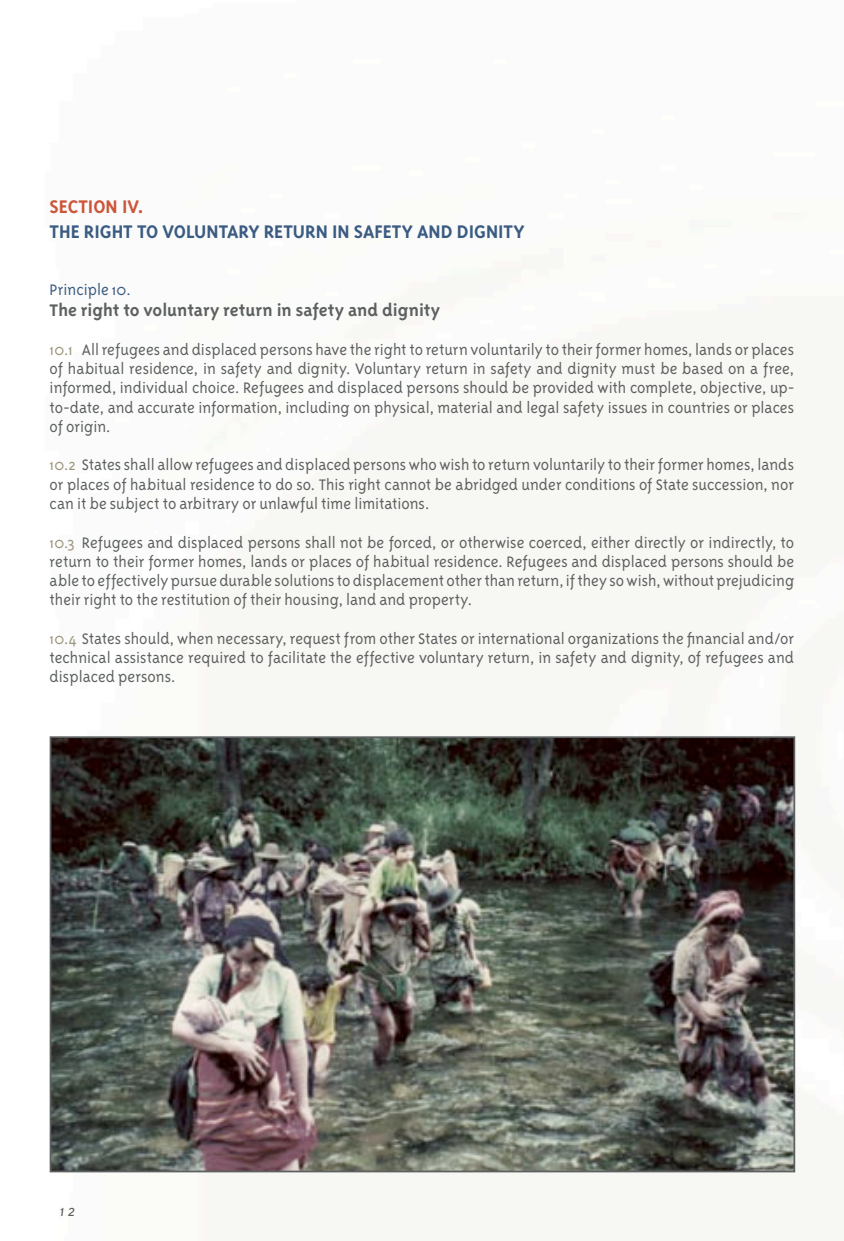
<style>
.page{position:relative;width:844px;height:1241px;background:#fff}
.page>*{position:absolute;margin:0;border:0;box-sizing:border-box;transform-origin:0 0}
.t1{font:700 21px "Triplex Sans";color:#3a5b82}
.t2{font:700 21px "Triplex Sans";color:#cc553a}
.t3{font:700 19.25px "Triplex Sans";color:#5d6060}
.t4{font:300 17.5px/19.2px "Triplex Sans";color:#5d6060;text-align:justify}
.t5{font:300 17.5px "Triplex Sans";color:#3a5b82}
.s1{color:#9c957d}
</style>
<div class="page">
<img style="left:843px;top:0;width:1px;height:1240px">
<img style="left:53px;top:739px;width:739px;height:430px">
<div style="left:50px;top:736px;width:745px;height:436px;border:2px solid #5d6060"></div>
<p class="t2" style="left:50px;top:195px;width:95px">SECTION IV.</p>
<p class="t1" style="left:50px;top:219px;width:476px">THE RIGHT TO VOLUNTARY RETURN IN SAFETY AND DIGNITY</p>
<p class="t5" style="left:50px;top:280px;width:82px">Principle 10.</p>
<p class="t3" style="left:50px;top:300px;width:392px">The right to voluntary return in safety and dignity</p>
<p class="t4" style="left:50px;top:340px;width:745px"><span class="s1">10.1</span> All refugees and displaced persons have the right to return voluntarily to their former homes, lands or places of habitual residence, in safety and dignity. Voluntary return in safety and dignity must be based on a free, informed, individual choice. Refugees and displaced persons should be provided with complete, objective, up&shy;to-date, and accurate information, including on physical, material and legal safety issues in countries or places of origin.</p>
<p class="t4" style="left:50px;top:455px;width:745px"><span class="s1">10.2</span> States shall allow refugees and displaced persons who wish to return voluntarily to their former homes, lands or places of habitual residence to do so. This right cannot be abridged under conditions of State succession, nor can it be subject to arbitrary or unlawful time limitations.</p>
<p class="t4" style="left:50px;top:532px;width:745px"><span class="s1">10.3</span> Refugees and displaced persons shall not be forced, or otherwise coerced, either directly or indirectly, to return to their former homes, lands or places of habitual residence. Refugees and displaced persons should be able to effectively pursue durable solutions to displacement other than return, if they so wish, without prejudicing their right to the restitution of their housing, land and property.</p>
<p class="t4" style="left:50px;top:628px;width:745px"><span class="s1">10.4</span> States should, when necessary, request from other States or international organizations the financial and/or technical assistance required to facilitate the effective voluntary return, in safety and dignity, of refugees and displaced persons.</p>
<p class="t4" style="left:60px;top:1200px;width:19px">1 2</p>
</div>
